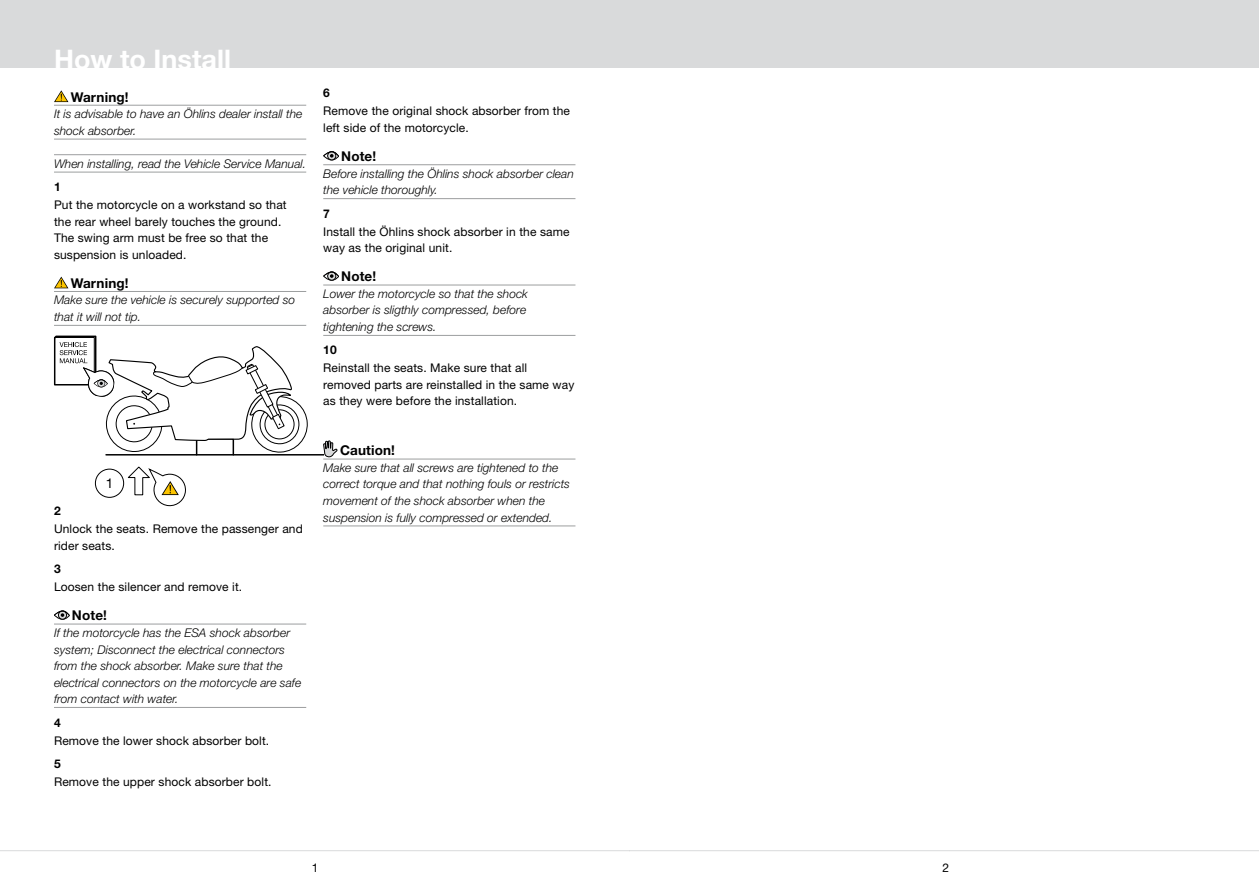
<style>
.page{position:relative;width:1259px;height:893px;background:#fff}
.page>*{position:absolute;margin:0;border:0;box-sizing:border-box;transform-origin:0 0}
.t1{font:700 27px "Helvetica Neue LT Std";color:#fff}
.t2{font:700 13.5px "Helvetica Neue LT Std";letter-spacing:.01em;color:#000}
.t3{font:13.5px "Helvetica Neue LT Std";color:#000}
.t4{font:italic 300 12px/16.5px "Helvetica Neue LT Std";color:#000}
.t5{font:12px/16.5px "Helvetica Neue LT Std";letter-spacing:.01em;color:#000}
.t6{font:700 12px "Helvetica Neue LT Std";color:#000}
</style>
<div class="page">
<div style="left:0;top:0;width:629px;height:67px;background:#d9dadb"></div>
<hr style="left:0;top:850px;width:629px;height:1px;background:#d9dadb">
<div style="left:629px;top:0;width:630px;height:67px;background:#d9dadb"></div>
<hr style="left:629px;top:850px;width:630px;height:1px;background:#d9dadb">
<hr style="left:54px;top:105px;width:252px;height:1px;background:#9c9e9f">
<hr style="left:54px;top:139px;width:252px;height:1px;background:#9c9e9f">
<hr style="left:54px;top:154px;width:252px;height:1px;background:#9c9e9f">
<hr style="left:54px;top:172px;width:252px;height:1px;background:#9c9e9f">
<hr style="left:54px;top:291px;width:252px;height:1px;background:#9c9e9f">
<hr style="left:54px;top:325px;width:252px;height:1px;background:#9c9e9f">
<svg style="left:54px;top:90px;width:14px;height:12px"></svg>
<svg style="left:54px;top:277px;width:14px;height:11px"></svg>
<hr style="left:54px;top:624px;width:252px;height:1px;background:#9c9e9f">
<hr style="left:54px;top:707px;width:252px;height:1px;background:#9c9e9f">
<div style="left:54px;top:611px;width:16px;height:9px;border:1px solid #000;border-radius:50%"></div>
<div style="left:58px;top:611px;width:9px;height:9px;border:1px solid #000;border-radius:50%"></div>
<svg style="left:54px;top:611px;width:16px;height:6px"></svg>
<div style="left:95px;top:469px;width:29px;height:29px;border:1px solid #000;border-radius:50%"></div>
<svg style="left:127px;top:466px;width:59px;height:41px"></svg>
<hr style="left:106px;top:454px;width:217px;height:2px;background:#000">
<svg style="left:54px;top:336px;width:254px;height:117px"></svg>
<hr style="left:323px;top:164px;width:252px;height:1px;background:#9c9e9f">
<hr style="left:323px;top:198px;width:252px;height:1px;background:#9c9e9f">
<hr style="left:323px;top:285px;width:252px;height:1px;background:#9c9e9f">
<hr style="left:323px;top:335px;width:252px;height:1px;background:#9c9e9f">
<hr style="left:323px;top:459px;width:252px;height:1px;background:#9c9e9f">
<hr style="left:323px;top:526px;width:252px;height:1px;background:#9c9e9f">
<div style="left:323px;top:151px;width:16px;height:9px;border:1px solid #000;border-radius:50%"></div>
<div style="left:327px;top:151px;width:9px;height:9px;border:1px solid #000;border-radius:50%"></div>
<svg style="left:323px;top:151px;width:16px;height:7px"></svg>
<div style="left:323px;top:272px;width:16px;height:9px;border:1px solid #000;border-radius:50%"></div>
<div style="left:327px;top:272px;width:9px;height:9px;border:1px solid #000;border-radius:50%"></div>
<svg style="left:323px;top:272px;width:16px;height:6px"></svg>
<svg style="left:323px;top:441px;width:14px;height:16px"></svg>
<h1 class="t1" style="left:54px;top:42px;width:178px">How to Install</h1>
<p class="t2" style="left:71px;top:88px;width:59px">Warning!</p>
<p class="t4" style="left:54px;top:105px;width:250px">It is advisable to have an Öhlins dealer install the shock absorber.</p>
<p class="t4" style="left:54px;top:155px;width:254px">When installing, read the Vehicle Service Manual.</p>
<p class="t6" style="left:54px;top:179px;width:8px">1</p>
<p class="t5" style="left:54px;top:196px;width:234px">Put the motorcycle on a workstand so that the rear wheel barely touches the ground.<br>The swing arm must be free so that the suspension is unloaded.</p>
<p class="t2" style="left:71px;top:275px;width:59px">Warning!</p>
<p class="t4" style="left:54px;top:292px;width:243px">Make sure the vehicle is securely supported so that it will not tip.</p>
<p class="t3" style="left:106px;top:475px;width:9px">1</p>
<p class="t6" style="left:54px;top:503px;width:8px">2</p>
<p class="t5" style="left:54px;top:521px;width:250px">Unlock the seats. Remove the passenger and rider seats.</p>
<p class="t6" style="left:54px;top:561px;width:8px">3</p>
<p class="t5" style="left:54px;top:579px;width:190px">Loosen the silencer and remove it.</p>
<p class="t2" style="left:72px;top:607px;width:37px">Note!</p>
<p class="t4" style="left:54px;top:624px;width:249px">If the motorcycle has the ESA shock absorber system; Disconnect the electrical connectors from the shock absorber. Make sure that the electrical connectors on the motorcycle are safe from contact with water.</p>
<p class="t6" style="left:54px;top:715px;width:8px">4</p>
<p class="t5" style="left:54px;top:732px;width:217px">Remove the lower shock absorber bolt.</p>
<p class="t6" style="left:54px;top:756px;width:8px">5</p>
<p class="t5" style="left:54px;top:773px;width:219px">Remove the upper shock absorber bolt.</p>
<p class="t6" style="left:323px;top:86px;width:8px">6</p>
<p class="t5" style="left:323px;top:103px;width:248px">Remove the original shock absorber from the left side of the motorcycle.</p>
<p class="t2" style="left:341px;top:148px;width:37px">Note!</p>
<p class="t4" style="left:323px;top:165px;width:252px">Before installing the Öhlins shock absorber clean the vehicle thoroughly.</p>
<p class="t6" style="left:323px;top:206px;width:8px">7</p>
<p class="t5" style="left:323px;top:223px;width:248px">Install the Öhlins shock absorber in the same way as the original unit.</p>
<p class="t2" style="left:341px;top:268px;width:37px">Note!</p>
<p class="t4" style="left:323px;top:285px;width:206px">Lower the motorcycle so that the shock absorber is sligthly compressed, before tightening the screws.</p>
<p class="t6" style="left:323px;top:343px;width:15px">10</p>
<p class="t5" style="left:323px;top:360px;width:253px">Reinstall the seats. Make sure that all removed parts are reinstalled in the same way as they were before the installation.</p>
<p class="t2" style="left:340px;top:442px;width:56px">Caution!</p>
<p class="t4" style="left:323px;top:459px;width:248px">Make sure that all screws are tightened to the correct torque and that nothing fouls or restricts movement of the shock absorber when the suspension is fully compressed or extended.</p>
<p class="t5" style="left:312px;top:859px;width:8px">1</p>
<p class="t5" style="left:942px;top:859px;width:8px">2</p>
</div>
